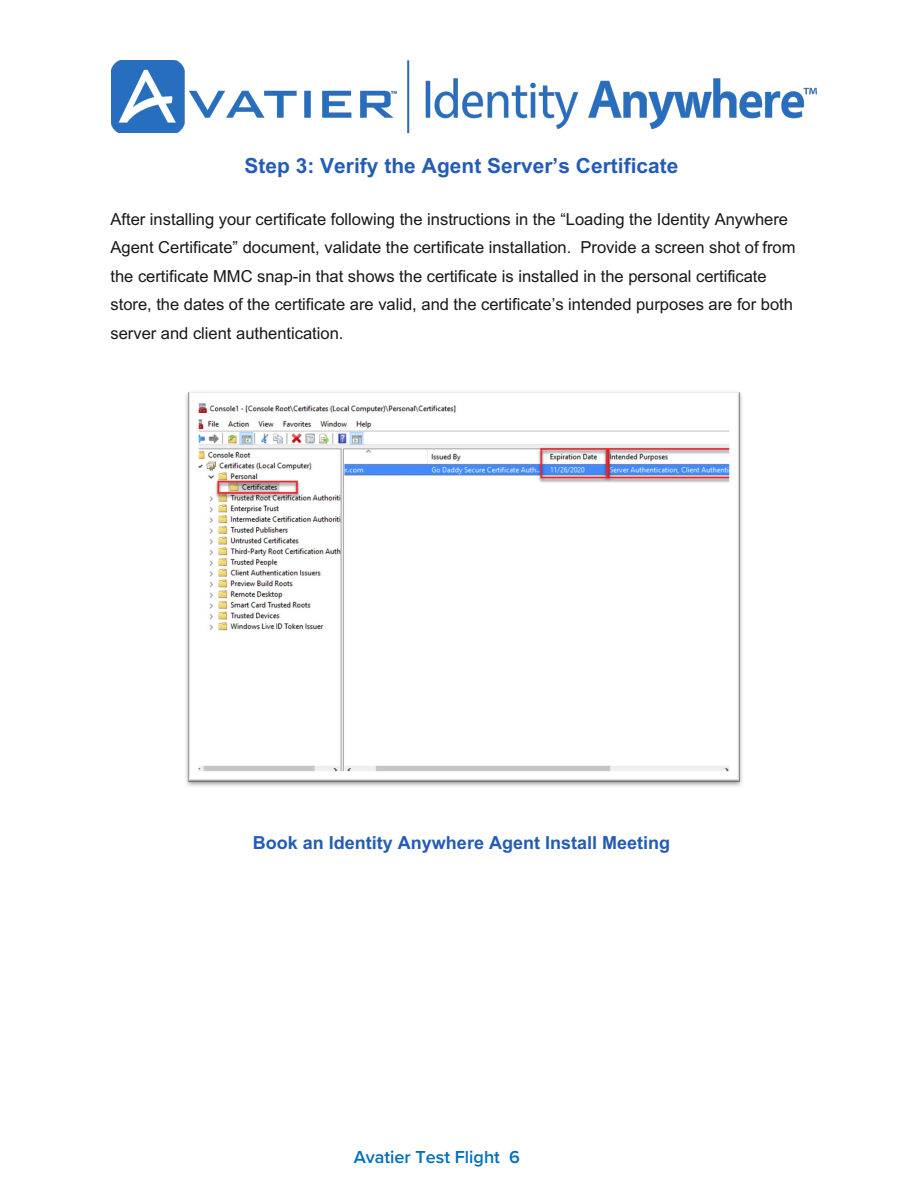
<style>
.page{position:relative;width:918px;height:1188px;background:#fff}
.page>*{position:absolute;margin:0;border:0;box-sizing:border-box;transform-origin:0 0}
.t1{font:700 20.85px "Arial";letter-spacing:.005em;color:#245cb5}
.t2{font:700 18px "Arial";color:#245cb5}
.t3{font:600 18px "Proxima Nova";color:#006ebd}
.t4{font:16.5px/28.5px "Arial";color:#181817}
</style>
<div class="page">
<img style="left:112px;top:60px;width:704px;height:73px">
<img style="left:186px;top:392px;width:556px;height:394px">
<p class="t1" style="left:244px;top:151px;width:436px">Step 3: Verify the Agent Server’s Certificate</p>
<p class="t4" style="left:111px;top:205px;width:687px">After installing your certificate following the instructions in the “Loading the Identity Anywhere Agent Certificate” document, validate the certificate installation. Provide a screen shot of from the certificate MMC snap-in that shows the certificate is installed in the personal certificate store, the dates of the certificate are valid, and the certificate’s intended purposes are for both server and client authentication.</p>
<p class="t2" style="left:253px;top:830px;width:419px">Book an Identity Anywhere Agent Install Meeting</p>
<p class="t3" style="left:354px;top:1146px;width:168px">Avatier Test Flight 6</p>
</div>
